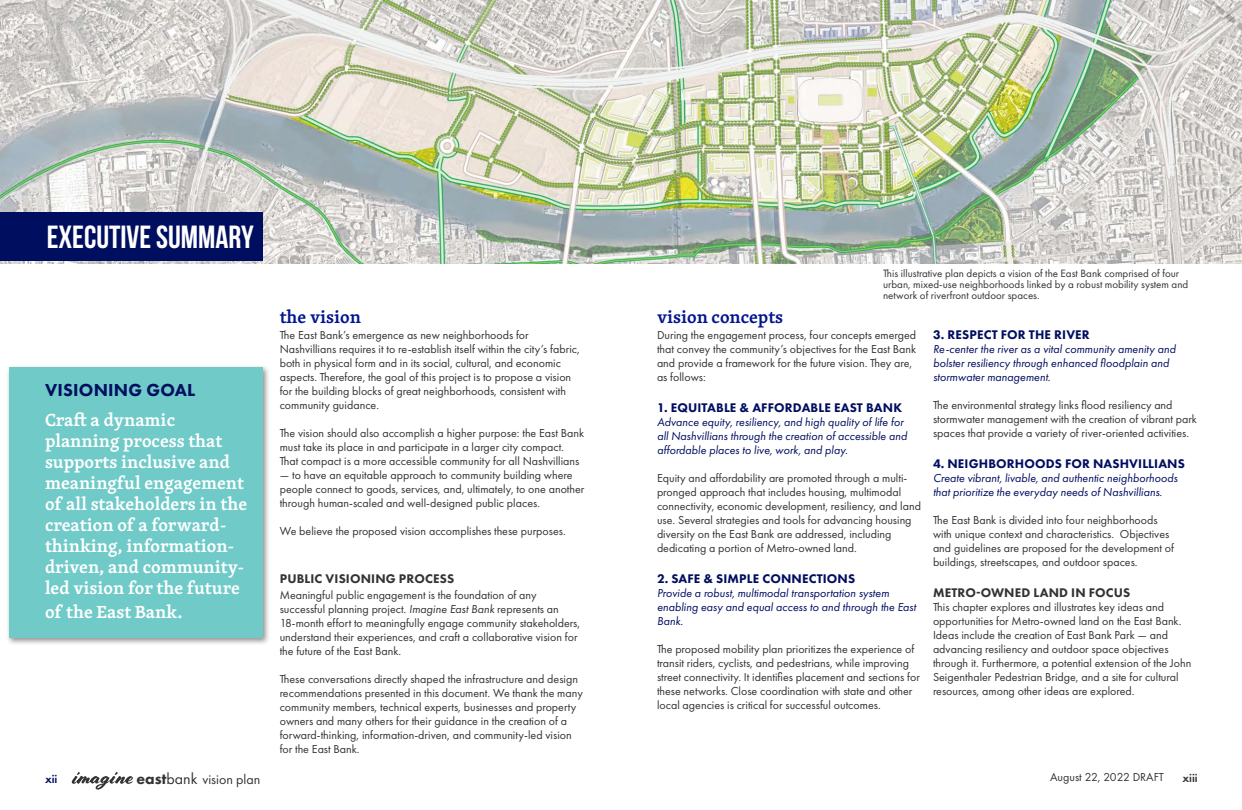
<style>
.page{position:relative;width:1242px;height:810px;background:#fff}
.page>*{position:absolute;margin:0;border:0;box-sizing:border-box;transform-origin:0 0}
.t1{font:700 32px "Bebas Neue";color:#fff}
.t2{font:600 18px/21px "Skolar Latin";color:#fff}
.t3{font:600 18px "Skolar Latin";color:#00158f}
.t4{font:800 18px "Futura PT";letter-spacing:.01em;color:#000e60}
.t5{font:14px "Futura PT";color:#333}
.t6{font:800 13px "Futura PT";letter-spacing:.01em;color:#000e60}
.t7{font:800 13px "Futura PT";letter-spacing:.01em;color:#333}
.t8{font:12px/14px "Futura PT";color:#333}
.t9{font:italic 12px/14px "Futura PT";color:#000e60}
.t10{font:600 12px "Futura PT";color:#333}
.t11{font:600 12px "Futura PT";color:#000e60}
.t12{font:11px/11px "Futura PT";color:#333}
.s1{font-style:italic}
.s2{font-weight:800;font-size:16px}
.s3{font-size:16px}
</style>
<div class="page">
<img style="left:0;top:0;width:1242px;height:263px">
<div style="left:6px;top:364px;width:264px;height:282px;background:#231f20;opacity:.5"></div>
<div style="left:9px;top:368px;width:254px;height:270px;background:#6fcac8"></div>
<div style="left:0;top:212px;width:263px;height:49px;background:#000e60"></div>
<svg style="left:71px;top:772px;width:62px;height:18px"></svg>
<h1 class="t1" style="left:47px;top:219px;width:209px">EXECUTIVE SUMMARY</h1>
<h2 class="t4" style="left:45px;top:379px;width:152px">VISIONING GOAL</h2>
<h2 class="t2" style="left:45px;top:409px;width:204px">Craft a dynamic planning process that supports inclusive and meaningful engagement of all stakeholders in the creation of a forward&shy;thinking, information&shy;driven, and community&shy;led vision for the future</h2>
<h2 class="t2" style="left:45px;top:601px;width:139px">of the East Bank.</h2>
<h2 class="t3" style="left:280px;top:303px;width:83px">the vision</h2>
<p class="t8" style="left:280px;top:327px;width:302px">The East Bank’s emergence as new neighborhoods for Nashvillians requires it to re-establish itself within the city’s fabric, both in physical form and in its social, cultural, and economic aspects. Therefore, the goal of this project is to propose a vision for the building blocks of great neighborhoods, consistent with community guidance.</p>
<p class="t8" style="left:280px;top:425px;width:306px">The vision should also accomplish a higher purpose: the East Bank must take its place in and participate in a larger city compact.<br>That compact is a more accessible community for all Nashvillians</p>
<p class="t8" style="left:280px;top:467px;width:306px">— to have an equitable approach to community building where people connect to goods, services, and, ultimately, to one another through human-scaled and well-designed public places.</p>
<p class="t8" style="left:280px;top:523px;width:288px">We believe the proposed vision accomplishes these purposes.</p>
<p class="t7" style="left:280px;top:570px;width:176px">PUBLIC VISIONING PROCESS</p>
<p class="t8" style="left:280px;top:588px;width:302px">Meaningful public engagement is the foundation of any successful planning project. <span class="s1">Imagine East Bank</span> represents an 18-month effort to meaningfully engage community stakeholders, understand their experiences, and craft a collaborative vision for the future of the East Bank.</p>
<p class="t8" style="left:280px;top:672px;width:305px">These conversations directly shaped the infrastructure and design recommendations presented in this document. We thank the many community members, technical experts, businesses and property owners and many others for their guidance in the creation of a forward-thinking, information-driven, and community-led vision for the East Bank.</p>
<h2 class="t3" style="left:657px;top:303px;width:128px">vision concepts</h2>
<p class="t12" style="left:883px;top:268px;width:307px">This illustrative plan depicts a vision of the East Bank comprised of four urban, mixed-use neighborhoods linked by a robust mobility system and network of riverfront outdoor spaces.</p>
<p class="t8" style="left:657px;top:327px;width:261px">During the engagement process, four concepts emerged that convey the community’s objectives for the East Bank and provide a framework for the future vision. They are, as follows:</p>
<p class="t6" style="left:657px;top:399px;width:247px">1. EQUITABLE &amp; AFFORDABLE EAST BANK</p>
<p class="t9" style="left:657px;top:414px;width:252px">Advance equity, resiliency, and high quality of life for all Nashvillians through the creation of accessible and affordable places to live, work, and play.</p>
<p class="t8" style="left:657px;top:470px;width:265px">Equity and affordability are promoted through a multi&shy;pronged approach that includes housing, multimodal connectivity, economic development, resiliency, and land use. Several strategies and tools for advancing housing diversity on the East Bank are addressed, including dedicating a portion of Metro-owned land.</p>
<p class="t6" style="left:657px;top:570px;width:200px">2. SAFE &amp; SIMPLE CONNECTIONS</p>
<p class="t9" style="left:657px;top:585px;width:261px">Provide a robust, multimodal transportation system enabling easy and equal access to and through the East<br>Bank.</p>
<p class="t8" style="left:657px;top:641px;width:265px">The proposed mobility plan prioritizes the experience of transit riders, cyclists, and pedestrians, while improving street connectivity. It identifies placement and sections for these networks. Close coordination with state and other local agencies is critical for successful outcomes.</p>
<p class="t6" style="left:933px;top:327px;width:158px">3. RESPECT FOR THE RIVER</p>
<p class="t9" style="left:933px;top:342px;width:244px">Re-center the river as a vital community amenity and bolster resiliency through enhanced floodplain and stormwater management.</p>
<p class="t8" style="left:933px;top:398px;width:265px">The environmental strategy links flood resiliency and stormwater management with the creation of vibrant park spaces that provide a variety of river-oriented activities.</p>
<p class="t6" style="left:933px;top:456px;width:253px">4. NEIGHBORHOODS FOR NASHVILLIANS</p>
<p class="t9" style="left:933px;top:471px;width:246px">Create vibrant, livable, and authentic neighborhoods that prioritize the everyday needs of Nashvillians.</p>
<p class="t8" style="left:933px;top:513px;width:243px">The East Bank is divided into four neighborhoods with unique context and characteristics. Objectives and guidelines are proposed for the development of buildings, streetscapes, and outdoor spaces.</p>
<p class="t7" style="left:933px;top:585px;width:199px">METRO-OWNED LAND IN FOCUS</p>
<p class="t8" style="left:933px;top:600px;width:260px">This chapter explores and illustrates key ideas and opportunities for Metro-owned land on the East Bank.<br>Ideas include the creation of East Bank Park — and advancing resiliency and outdoor space objectives through it. Furthermore, a potential extension of the John Seigenthaler Pedestrian Bridge, and a site for cultural resources, among other ideas are explored.</p>
<p class="t11" style="left:45px;top:772px;width:14px">xii</p>
<p class="t5" style="left:136px;top:771px;width:126px"><span class="s2">east</span><span class="s3">bank</span> vision plan</p>
<p class="t8" style="left:1050px;top:770px;width:115px">August 22, 2022 DRAFT</p>
<p class="t10" style="left:1182px;top:770px;width:17px">xiii</p>
</div>
